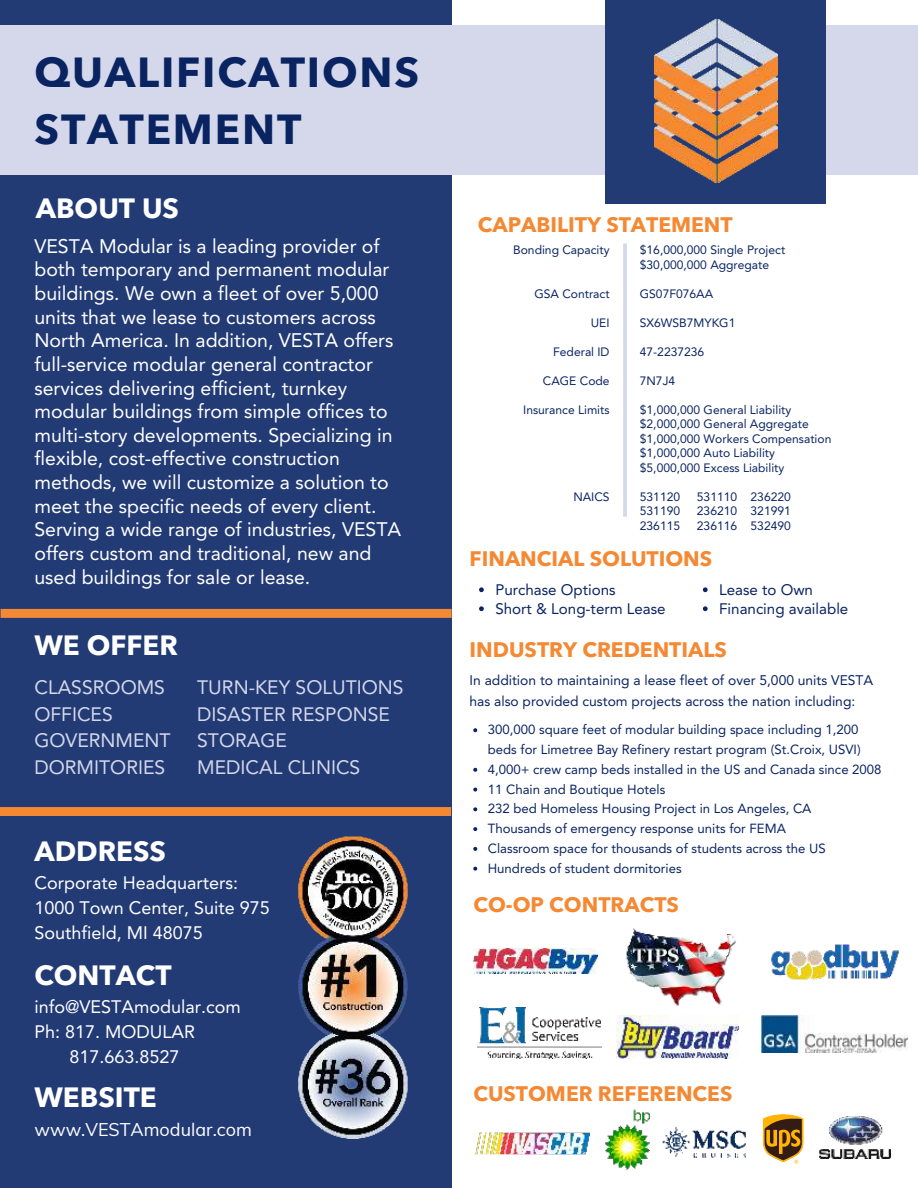
<style>
.page{position:relative;width:918px;height:1188px;background:#fff}
.page>*{position:absolute;margin:0;border:0;box-sizing:border-box;transform-origin:0 0}
.t1{font:700 42px/57.9px "Avenir Next LT Pro";letter-spacing:.045em;color:#0a2462}
.t2{font:700 27.9px "Avenir Next LT Pro";color:#fff}
.t3{font:700 21px "Avenir Next LT Pro";color:#f58933}
.t4{font:19.5px/23.7px "Avenir";color:#fff}
.t5{font:19.35px/26.7px "Avenir";color:#d5d8eb}
.t6{font:18px/25.2px "Avenir";color:#fff}
.t7{font:18px "Muli";color:#fff}
.t8{font:15.15px/18.9px "Avenir";color:#0a2462}
.t9{font:13.8px/20.7px "Avenir";color:#0a2462}
.t10{font:13.2px/19.8px "Avenir";color:#0a2462}
.t11{font:12px/14.5px "Avenir";color:#0a2462}
</style>
<div class="page">
<div style="left:0;top:0;width:451px;height:1188px;background:#233b75"></div>
<div style="left:0;top:25px;width:918px;height:150px;background:#d5d8eb"></div>
<img style="left:298px;top:829px;width:154px;height:310px">
<div style="left:606px;top:0;width:220px;height:204px;background:#233b75"></div>
<svg style="left:1px;top:609px;width:451px;height:9px"></svg>
<img style="left:617px;top:1016px;width:121px;height:42px">
<img style="left:655px;top:18px;width:122px;height:165px">
<svg style="left:623px;top:243px;width:4px;height:274px"></svg>
<img style="left:474px;top:949px;width:124px;height:25px">
<svg style="left:0;top:807px;width:451px;height:9px"></svg>
<img style="left:626px;top:928px;width:110px;height:78px">
<img style="left:771px;top:944px;width:128px;height:36px">
<img style="left:478px;top:1008px;width:124px;height:50px">
<img style="left:475px;top:1132px;width:115px;height:23px">
<img style="left:605px;top:1109px;width:45px;height:61px">
<img style="left:662px;top:1127px;width:84px;height:31px">
<svg style="left:763px;top:1114px;width:40px;height:50px"></svg>
<img style="left:819px;top:1116px;width:71px;height:42px">
<img style="left:762px;top:1016px;width:145px;height:37px">
<svg style="left:473px;top:728px;width:4px;height:4px"></svg>
<svg style="left:473px;top:768px;width:4px;height:4px"></svg>
<svg style="left:473px;top:788px;width:4px;height:4px"></svg>
<svg style="left:473px;top:807px;width:4px;height:4px"></svg>
<svg style="left:473px;top:827px;width:4px;height:4px"></svg>
<svg style="left:473px;top:847px;width:4px;height:4px"></svg>
<svg style="left:473px;top:867px;width:4px;height:4px"></svg>
<svg style="left:479px;top:587px;width:5px;height:5px"></svg>
<svg style="left:479px;top:606px;width:5px;height:5px"></svg>
<svg style="left:703px;top:587px;width:5px;height:5px"></svg>
<svg style="left:703px;top:606px;width:5px;height:5px"></svg>
<h1 class="t1" style="left:34px;top:43px;width:386px">QUALIFICATIONS<br>STATEMENT</h1>
<h2 class="t2" style="left:36px;top:191px;width:145px">ABOUT US</h2>
<p class="t3" style="left:478px;top:212px;width:256px">CAPABILITY STATEMENT</p>
<p class="t4" style="left:34px;top:234px;width:368px">VESTA Modular is a leading provider of both temporary and permanent modular buildings. We own a fleet of over 5,000 units that we lease to customers across North America. In addition, VESTA offers full-service modular general contractor services delivering efficient, turnkey modular buildings from simple offices to multi-story developments. Specializing in flexible, cost-effective construction methods, we will customize a solution to meet the specific needs of every client.<br>Serving a wide range of industries, VESTA offers custom and traditional, new and used buildings for sale or lease.</p>
<p class="t11" style="left:513px;top:243px;width:98px">Bonding Capacity</p>
<p class="t11" style="left:640px;top:243px;width:147px">$16,000,000 Single Project $30,000,000 Aggregate</p>
<p class="t11" style="left:640px;top:286px;width:75px">GS07F076AA</p>
<p class="t11" style="left:640px;top:315px;width:97px">SX6WSB7MYKG1</p>
<p class="t11" style="left:640px;top:344px;width:66px">47-2237236</p>
<p class="t11" style="left:640px;top:373px;width:37px">7N7J4</p>
<p class="t11" style="left:640px;top:402px;width:193px">$1,000,000 General Liability $2,000,000 General Aggregate $1,000,000 Workers Compensation $1,000,000 Auto Liability $5,000,000 Excess Liability</p>
<p class="t11" style="left:640px;top:489px;width:42px">531120</p>
<p class="t11" style="left:697px;top:489px;width:95px">531110 236220</p>
<p class="t11" style="left:640px;top:504px;width:42px">531190</p>
<p class="t11" style="left:697px;top:504px;width:95px">236210 321991</p>
<p class="t11" style="left:640px;top:518px;width:42px">236115</p>
<p class="t11" style="left:697px;top:518px;width:95px">236116 532490</p>
<p class="t11" style="left:534px;top:286px;width:77px">GSA Contract</p>
<p class="t11" style="left:591px;top:315px;width:20px">UEI</p>
<p class="t11" style="left:553px;top:344px;width:58px">Federal ID</p>
<p class="t11" style="left:543px;top:373px;width:68px">CAGE Code</p>
<p class="t11" style="left:523px;top:402px;width:88px">Insurance Limits</p>
<p class="t11" style="left:573px;top:489px;width:38px">NAICS</p>
<p class="t3" style="left:470px;top:546px;width:244px">FINANCIAL SOLUTIONS</p>
<p class="t8" style="left:495px;top:580px;width:172px">Purchase Options<br>Short &amp; Long-term Lease</p>
<p class="t8" style="left:719px;top:580px;width:131px">Lease to Own<br>Financing available</p>
<h2 class="t2" style="left:34px;top:628px;width:145px">WE OFFER</h2>
<p class="t5" style="left:34px;top:674px;width:138px">CLASSROOMS<br>OFFICES<br>GOVERNMENT<br>DORMITORIES</p>
<p class="t5" style="left:197px;top:674px;width:208px">TURN-KEY SOLUTIONS<br>DISASTER RESPONSE<br>STORAGE<br>MEDICAL CLINICS</p>
<h2 class="t2" style="left:34px;top:834px;width:133px">ADDRESS</h2>
<p class="t6" style="left:34px;top:870px;width:237px">Corporate Headquarters:<br>1000 Town Center, Suite 975<br>Southfield, MI 48075</p>
<h2 class="t2" style="left:34px;top:958px;width:139px">CONTACT</h2>
<p class="t6" style="left:34px;top:994px;width:208px">info@VESTAmodular.com</p>
<p class="t6" style="left:34px;top:1019px;width:162px">Ph: 817. MODULAR</p>
<p class="t6" style="left:69px;top:1045px;width:111px">817.663.8527</p>
<h2 class="t2" style="left:34px;top:1080px;width:124px">WEBSITE</h2>
<p class="t7" style="left:34px;top:1117px;width:219px">www.VESTAmodular.com</p>
<p class="t3" style="left:470px;top:636px;width:259px">INDUSTRY CREDENTIALS</p>
<p class="t9" style="left:470px;top:670px;width:405px">In addition to maintaining a lease fleet of over 5,000 units VESTA has also provided custom projects across the nation including:</p>
<p class="t10" style="left:488px;top:720px;width:395px">300,000 square feet of modular building space including 1,200 beds for Limetree Bay Refinery restart program (St.Croix, USVI)<br>4,000+ crew camp beds installed in the US and Canada since 2008<br>11 Chain and Boutique Hotels<br>232 bed Homeless Housing Project in Los Angeles, CA<br>Thousands of emergency response units for FEMA<br>Classroom space for thousands of students across the US Hundreds of student dormitories</p>
<p class="t3" style="left:473px;top:892px;width:207px">CO-OP CONTRACTS</p>
<p class="t3" style="left:473px;top:1081px;width:260px">CUSTOMER REFERENCES</p>
</div>
